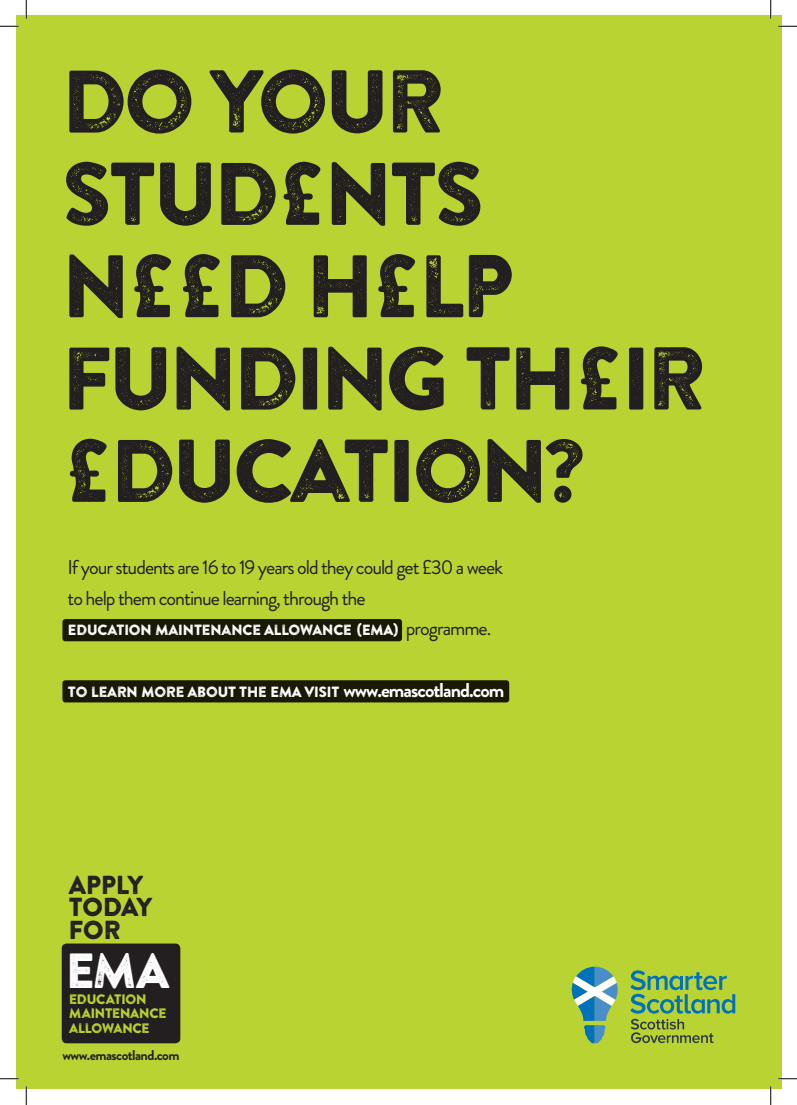
<style>
.page{position:relative;width:797px;height:1105px;background:#fff}
.page>*{position:absolute;margin:0;border:0;box-sizing:border-box;transform-origin:0 0}
.t1{font:88.5px/92.4px "Brandon Printed One";letter-spacing:-.075em;color:#231f20}
.t2{font:49.38px "Brandon Printed One";color:#fff}
.t3{font:26px/22.2px "Brandon Printed One";letter-spacing:-.055em;color:#231f20}
.t4{font:20px/30.6px "Brandon Grotesque";letter-spacing:-.05em;color:#231f20}
.t5{font:14.75px "Brandon Printed One";letter-spacing:-.05em;color:#fff}
.t6{font:700 14.25px "Brandon Grotesque";letter-spacing:-.04em;color:#231f20}
.t7{font:13.75px/14.5px "Brandon Printed One";letter-spacing:-.06em;color:#b9d432}
.s1{font-family:"Brandon Grotesque";font-size:20px;color:#231f20}
.s2{font-family:"Brandon Grotesque";font-weight:700;font-size:20px}
</style>
<div class="page">
<div style="left:16px;top:16px;width:765px;height:1073px;background:#b9d432"></div>
<div style="left:62px;top:943px;width:118px;height:100px;background:#231f20;border-radius:5px"></div>
<svg style="left:572px;top:967px;width:45px;height:76px"></svg>
<svg style="left:630px;top:970px;width:105px;height:73px"></svg>
<div style="left:62px;top:680px;width:447px;height:22px;background:#191906;border-radius:3px"></div>
<div style="left:62px;top:619px;width:340px;height:22px;background:#191906;border-radius:3px"></div>
<svg style="left:0;top:25px;width:19px;height:2px"></svg>
<svg style="left:778px;top:25px;width:19px;height:2px"></svg>
<svg style="left:0;top:1078px;width:19px;height:1px"></svg>
<svg style="left:778px;top:1078px;width:19px;height:1px"></svg>
<svg style="left:25px;top:0;width:2px;height:19px"></svg>
<svg style="left:25px;top:1086px;width:2px;height:19px"></svg>
<svg style="left:770px;top:0;width:1px;height:19px"></svg>
<svg style="left:770px;top:1086px;width:1px;height:19px"></svg>
<h1 class="t1" style="left:60px;top:54px;width:648px">DO YOUR<br>STUD£NTS<br>N££D H£LP<br>FUNDING TH£IR £DUCATION?</h1>
<h3 class="t4" style="left:68px;top:552px;width:437px">If your students are 16 to 19 years old they could get £30 a week to help them continue learning, through the</h3>
<p class="t5" style="left:68px;top:621px;width:425px">EDUCATION MAINTENANCE ALLOWANCE (EMA) <span class="s1">programme.</span></p>
<p class="t5" style="left:68px;top:682px;width:438px">TO LEARN MORE ABOUT THE EMA VISIT <span class="s2">www.emascotland.com</span></p>
<h3 class="t3" style="left:68px;top:873px;width:86px">APPLY<br>TODAY<br>FOR</h3>
<h2 class="t2" style="left:65px;top:939px;width:107px">EMA</h2>
<p class="t7" style="left:69px;top:991px;width:99px">EDUCATION<br>MAINTENANCE<br>ALLOWANCE</p>
<p class="t6" style="left:62px;top:1045px;width:119px">www.emascotland.com</p>
</div>
